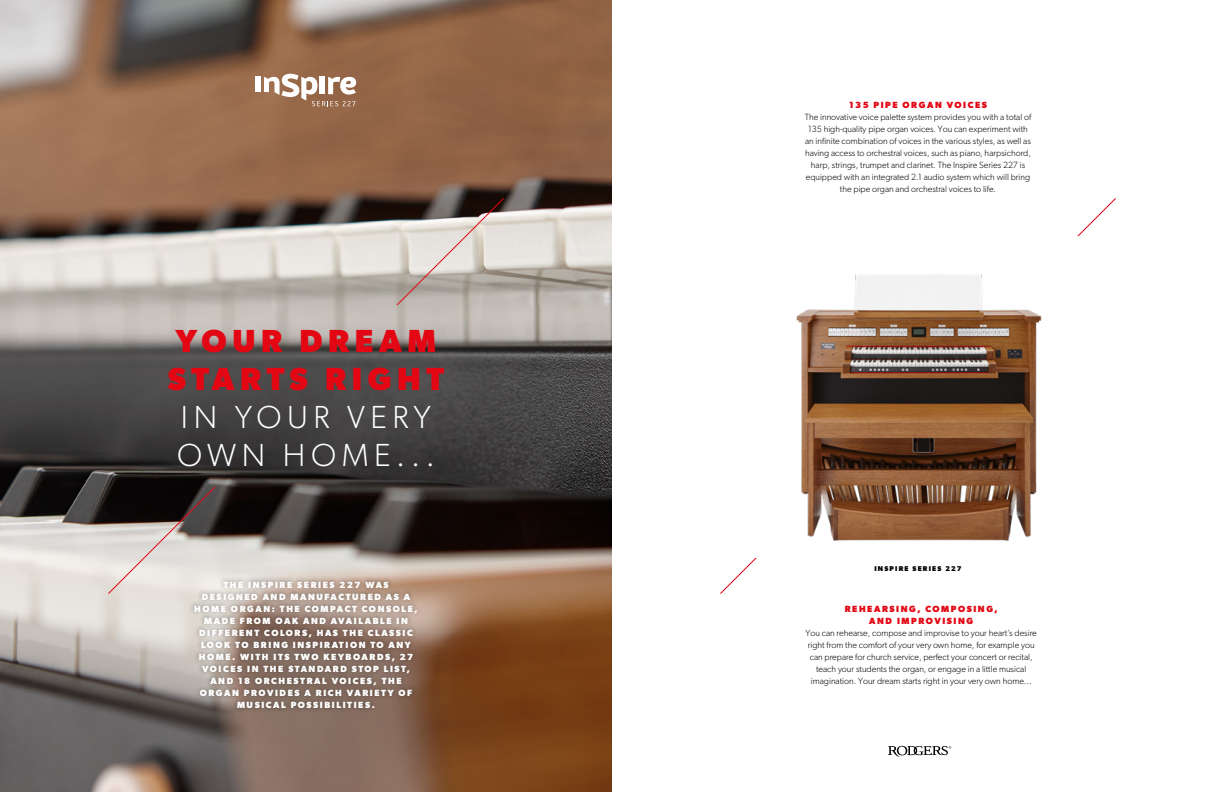
<style>
.page{position:relative;width:1224px;height:792px;background:#fff}
.page>*{position:absolute;margin:0;border:0;box-sizing:border-box;transform-origin:0 0}
.t1{font:700 32px/38px "Gibson";letter-spacing:.175em;color:#e30613}
.t2{font:300 32px/38px "Gibson";letter-spacing:.175em;color:#fff}
.t3{font:300 9px/12px "Gibson";color:#000;text-align:center}
.t4{font:700 9px/12px "Gibson";letter-spacing:.175em;color:#fff;text-align:center}
.t5{font:700 9px/12px "Gibson";letter-spacing:.175em;color:#e30613;text-align:center}
.t6{font:700 7px "Gibson";letter-spacing:.175em;color:#000}
</style>
<div class="page">
<svg style="left:888px;top:746px;width:63px;height:11px"></svg>
<img style="left:0;top:0;width:612px;height:792px">
<div style="left:256px;top:77px;width:5px;height:15px;background:#fff"></div>
<svg style="left:264px;top:74px;width:92px;height:32px"></svg>
<svg style="left:107px;top:197px;width:398px;height:398px;background:#928983"></svg>
<img style="left:47px;top:305px;width:498px;height:182px">
<div style="left:189px;top:576px;width:233px;height:138px;background:#000;opacity:.4"></div>
<img style="left:796px;top:274px;width:246px;height:267px">
<h1 class="t1" style="left:168px;top:321px;width:278px">YOUR DREAM<br>STARTS RIGHT</h1>
<h1 class="t2" style="left:177px;top:397px;width:259px">IN YOUR VERY<br>OWN HOME...</h1>
<p class="t4" style="left:194px;top:579px;width:225px">THE INSPIRE SERIES 227 WAS<br>DESIGNED AND MANUFACTURED AS A<br>HOME ORGAN: THE COMPACT CONSOLE,<br>MADE FROM OAK AND AVAILABLE IN<br>DIFFERENT COLORS, HAS THE CLASSIC<br>LOOK TO BRING INSPIRATION TO ANY<br>HOME. WITH ITS TWO KEYBOARDS, 27<br>VOICES IN THE STANDARD STOP LIST,<br>AND 18 ORCHESTRAL VOICES, THE<br>ORGAN PROVIDES A RICH VARIETY OF<br>MUSICAL POSSIBILITIES.</p>
<p class="t5" style="left:849px;top:99px;width:139px">135 PIPE ORGAN VOICES</p>
<p class="t3" style="left:805px;top:111px;width:228px">The innovative voice palette system provides you with a total of 135 high-quality pipe organ voices. You can experiment with an infinite combination of voices in the various styles, as well as having access to orchestral voices, such as piano, harpsichord, harp, strings, trumpet and clarinet. The Inspire Series 227 is equipped with an integrated 2.1 audio system which will bring the pipe organ and orchestral voices to life.</p>
<p class="t6" style="left:874px;top:564px;width:89px">INSPIRE SERIES 227</p>
<p class="t5" style="left:845px;top:603px;width:155px">REHEARSING, COMPOSING,<br>AND IMPROVISING</p>
<p class="t3" style="left:806px;top:627px;width:233px">You can rehearse, compose and improvise to your heart’s desire right from the comfort of your very own home, for example you can prepare for church service, perfect your concert or recital, teach your students the organ, or engage in a little musical imagination. Your dream starts right in your very own home...</p>
</div>
